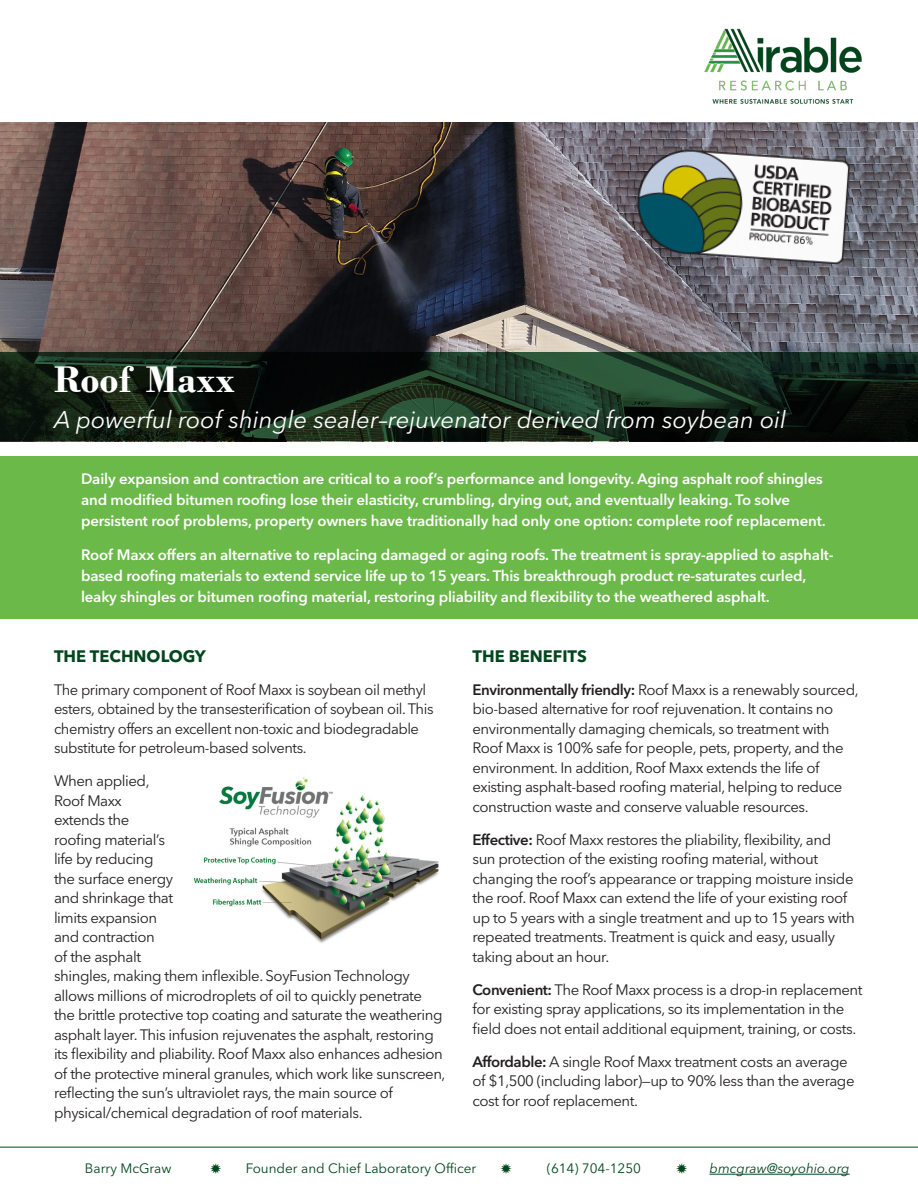
<style>
.page{position:relative;width:918px;height:1188px;background:#fff}
.page>*{position:absolute;margin:0;border:0;box-sizing:border-box;transform-origin:0 0}
.t1{font:700 39px "Bodoni";color:#fff}
.Subtitle{font:italic 24px "Avenir Next LT Pro";color:#fff}
.Heading{font:700 16.5px "Avenir Next LT Pro";color:#00461e}
.Body{font:15px/19.5px "Avenir Next LT Pro";letter-spacing:-.03em;color:#231f20}
.Tech_Body{font:600 15px/21px "Avenir Next LT Pro";letter-spacing:-.01em;color:#fff}
.Body-2{font:13.5px "Avenir Next LT Pro";color:#00461e}
.Body-3{font:italic 13.5px "Avenir Next LT Pro";color:#00461e}
.Subtitle-2{font:13.5px "Avenir Next LT Pro";color:#00461e}
.s1{font-weight:600}
</style>
<div class="page">
<img style="left:0;top:123px;width:918px;height:318px">
<div style="left:0;top:456px;width:918px;height:162px;background:#6ab949"></div>
<hr style="left:0;top:1147px;width:918px;height:1px;background:#00461e">
<img style="left:704px;top:28px;width:158px;height:76px">
<svg style="left:1px;top:353px;width:917px;height:88px;background:#132518"></svg>
<hr style="left:710px;top:1174px;width:140px;height:1px;background:#00461e">
<img style="left:194px;top:777px;width:245px;height:166px">
<img style="left:631px;top:145px;width:223px;height:123px">
<p class="t1" style="left:54px;top:356px;width:182px">Roof Maxx</p>
<p class="Subtitle" style="left:54px;top:405px;width:734px">A powerful roof shingle sealer–rejuvenator derived from soybean oil</p>
<p class="Tech_Body" style="left:81px;top:468px;width:746px">Daily expansion and contraction are critical to a roof’s performance and longevity. Aging asphalt roof shingles and modified bitumen roofing lose their elasticity, crumbling, drying out, and eventually leaking. To solve persistent roof problems, property owners have traditionally had only one option: complete roof replacement.</p>
<p class="Tech_Body" style="left:81px;top:544px;width:754px">Roof Maxx offers an alternative to replacing damaged or aging roofs. The treatment is spray-applied to asphalt&shy;based roofing materials to extend service life up to 15 years. This breakthrough product re-saturates curled, leaky shingles or bitumen roofing material, restoring pliability and flexibility to the weathered asphalt.</p>
<p class="Heading" style="left:54px;top:646px;width:153px">THE TECHNOLOGY</p>
<p class="Body" style="left:54px;top:680px;width:381px">The primary component of Roof Maxx is soybean oil methyl esters, obtained by the transesterification of soybean oil. This chemistry offers an excellent non-toxic and biodegradable substitute for petroleum-based solvents.</p>
<p class="Body" style="left:54px;top:771px;width:393px">When applied,<br>Roof Maxx<br>extends the<br>roofing material’s<br>life by reducing<br>the surface energy<br>and shrinkage that<br>limits expansion<br>and contraction<br>of the asphalt<br>shingles, making them inflexible. SoyFusion Technology allows millions of microdroplets of oil to quickly penetrate the brittle protective top coating and saturate the weathering asphalt layer. This infusion rejuvenates the asphalt, restoring its flexibility and pliability. Roof Maxx also enhances adhesion of the protective mineral granules, which work like sunscreen, reflecting the sun’s ultraviolet rays, the main source of physical/chemical degradation of roof materials.</p>
<p class="Heading" style="left:472px;top:646px;width:116px">THE BENEFITS</p>
<p class="Body" style="left:472px;top:680px;width:388px"><span class="s1">Environmentally friendly:</span> Roof Maxx is a renewably sourced, bio-based alternative for roof rejuvenation. It contains no environmentally damaging chemicals, so treatment with Roof Maxx is 100% safe for people, pets, property, and the environment. In addition, Roof Maxx extends the life of existing asphalt-based roofing material, helping to reduce construction waste and conserve valuable resources.</p>
<p class="Body" style="left:472px;top:830px;width:384px"><span class="s1">Effective:</span> Roof Maxx restores the pliability, flexibility, and sun protection of the existing roofing material, without changing the roof’s appearance or trapping moisture inside the roof. Roof Maxx can extend the life of your existing roof up to 5 years with a single treatment and up to 15 years with repeated treatments. Treatment is quick and easy, usually taking about an hour.</p>
<p class="Body" style="left:472px;top:980px;width:392px"><span class="s1">Convenient:</span> The Roof Maxx process is a drop-in replacement for existing spray applications, so its implementation in the field does not entail additional equipment, training, or costs.</p>
<p class="Body" style="left:472px;top:1052px;width:384px"><span class="s1">Affordable:</span> A single Roof Maxx treatment costs an average of $1,500 (including labor)—up to 90% less than the average cost for roof replacement.</p>
<p class="Subtitle-2" style="left:85px;top:1160px;width:88px">Barry McGraw</p>
<p class="Body-2" style="left:246px;top:1160px;width:232px">Founder and Chief Laboratory Officer</p>
<p class="Body-2" style="left:547px;top:1160px;width:96px">(614) 704-1250</p>
<p class="Body-3" style="left:710px;top:1160px;width:142px">bmcgraw@soyohio.org</p>
</div>
